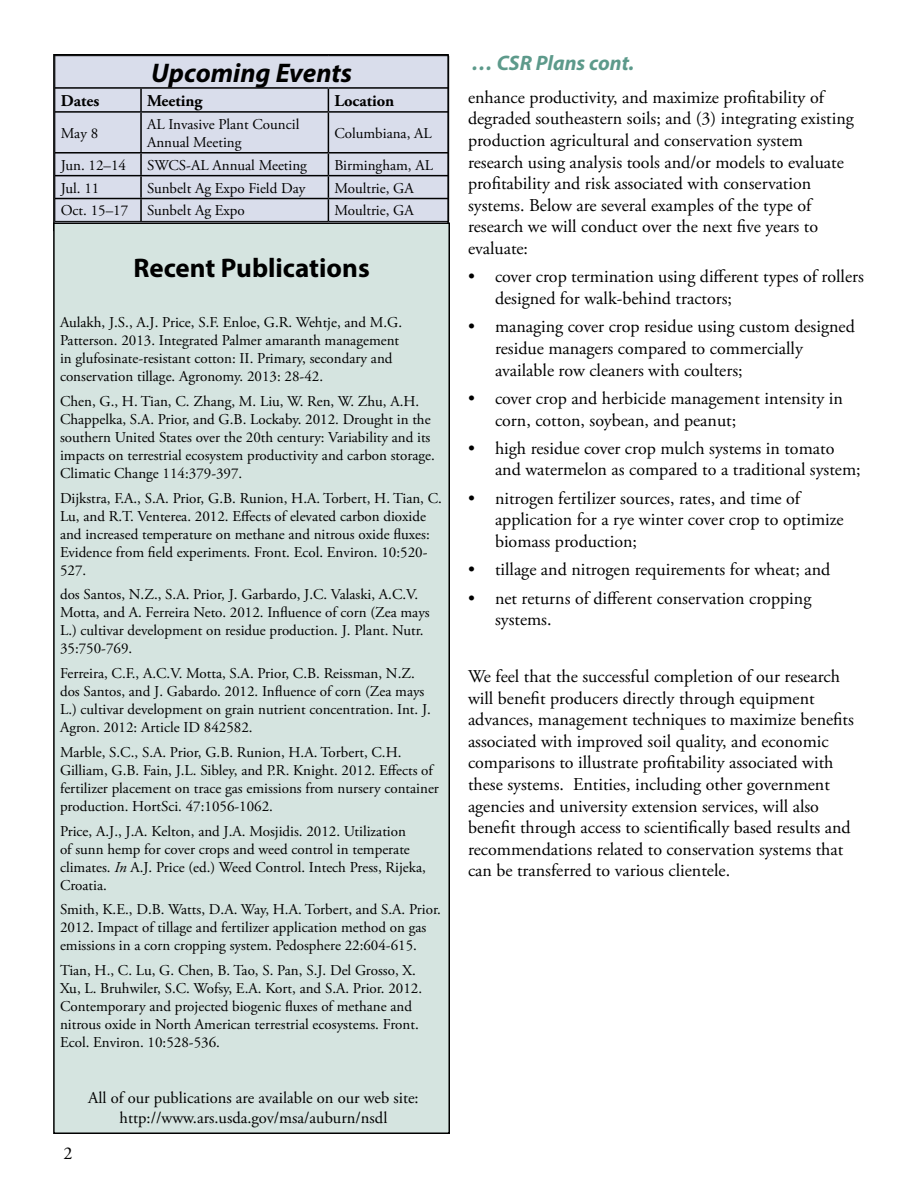
<style>
.page{position:relative;width:918px;height:1188px;background:#fff}
.page>*{position:absolute;margin:0;border:0;box-sizing:border-box;transform-origin:0 0}
.Box_Header{font:700 27px "Myriad Pro";color:#000}
.Box_Header-2{font:italic 700 27px "Myriad Pro";color:#000}
.Header_2{font:italic 700 21px "Myriad Pro";color:#5d9a8b}
.Body{font:18px/21.6px "Adobe Garamond Pro";color:#000}
.Body-2{font:16.5px/19.8px "Adobe Garamond Pro";color:#000;text-align:center}
.Table_Header{font:700 16.5px "Adobe Garamond Pro";color:#000}
.Box_Paragraph{font:15px/18px "Adobe Garamond Pro";color:#000}
.Body-3{font:15px/18px "Adobe Garamond Pro";color:#000}
.s1{font-style:italic}
</style>
<div class="page">
<div style="left:54px;top:55px;width:394px;height:175px;background:#d9ddeb"></div>
<hr style="left:55px;top:221px;width:86px;height:1px;background:#000">
<hr style="left:141px;top:221px;width:187px;height:1px;background:#000">
<hr style="left:328px;top:221px;width:121px;height:1px;background:#000">
<hr style="left:140px;top:113px;width:2px;height:39px;background:#000">
<hr style="left:328px;top:113px;width:1px;height:39px;background:#000">
<hr style="left:55px;top:152px;width:86px;height:2px;background:#000">
<hr style="left:141px;top:152px;width:187px;height:2px;background:#000">
<hr style="left:140px;top:154px;width:2px;height:21px;background:#000">
<hr style="left:328px;top:152px;width:120px;height:2px;background:#000">
<hr style="left:55px;top:175px;width:86px;height:1px;background:#000">
<hr style="left:141px;top:175px;width:187px;height:1px;background:#000">
<hr style="left:140px;top:176px;width:2px;height:22px;background:#000">
<hr style="left:328px;top:175px;width:120px;height:1px;background:#000">
<hr style="left:55px;top:198px;width:86px;height:1px;background:#000">
<hr style="left:141px;top:198px;width:187px;height:1px;background:#000">
<hr style="left:140px;top:199px;width:2px;height:22px;background:#000">
<hr style="left:328px;top:198px;width:120px;height:1px;background:#000">
<svg style="left:328px;top:154px;width:1px;height:67px"></svg>
<hr style="left:55px;top:87px;width:86px;height:2px;background:#000">
<hr style="left:141px;top:87px;width:187px;height:2px;background:#000">
<hr style="left:140px;top:89px;width:2px;height:22px;background:#000">
<hr style="left:328px;top:87px;width:120px;height:2px;background:#000">
<svg style="left:328px;top:89px;width:1px;height:22px"></svg>
<hr style="left:55px;top:111px;width:86px;height:2px;background:#000">
<hr style="left:141px;top:111px;width:187px;height:2px;background:#000">
<hr style="left:328px;top:111px;width:120px;height:2px;background:#000">
<div style="left:53px;top:54px;width:396px;height:177px;border:2px solid #000"></div>
<div style="left:54px;top:223px;width:395px;height:910px;background:#d5e4e0"></div>
<div style="left:53px;top:222px;width:397px;height:912px;border:2px solid #000"></div>
<p class="Box_Header-2" style="left:151px;top:55px;width:202px">Upcoming Events</p>
<p class="Table_Header" style="left:61px;top:91px;width:40px">Dates</p>
<p class="Table_Header" style="left:147px;top:91px;width:57px">Meeting</p>
<p class="Table_Header" style="left:334px;top:91px;width:61px">Location</p>
<p class="Body-3" style="left:61px;top:125px;width:39px">May 8</p>
<p class="Body-3" style="left:147px;top:116px;width:154px">AL Invasive Plant Council<br>Annual Meeting</p>
<p class="Body-3" style="left:334px;top:125px;width:99px">Columbiana, AL</p>
<p class="Body-3" style="left:61px;top:156px;width:67px">Jun. 12–14</p>
<p class="Body-3" style="left:147px;top:156px;width:161px">SWCS-AL Annual Meeting</p>
<p class="Body-3" style="left:334px;top:156px;width:100px">Birmingham, AL</p>
<p class="Body-3" style="left:61px;top:179px;width:40px">Jul. 11</p>
<p class="Body-3" style="left:147px;top:179px;width:160px">Sunbelt Ag Expo Field Day</p>
<p class="Body-3" style="left:334px;top:179px;width:81px">Moultrie, GA</p>
<p class="Body-3" style="left:61px;top:202px;width:69px">Oct. 15–17</p>
<p class="Body-3" style="left:147px;top:202px;width:99px">Sunbelt Ag Expo</p>
<p class="Body-3" style="left:334px;top:202px;width:81px">Moultrie, GA</p>
<p class="Box_Header" style="left:133px;top:250px;width:238px">Recent Publications</p>
<p class="Box_Paragraph" style="left:60px;top:314px;width:344px">Aulakh, J.S., A.J. Price, S.F. Enloe, G.R. Wehtje, and M.G.<br>Patterson. 2013. Integrated Palmer amaranth management in glufosinate-resistant cotton: II. Primary, secondary and conservation tillage. Agronomy. 2013: 28-42.</p>
<p class="Box_Paragraph" style="left:60px;top:393px;width:376px">Chen, G., H. Tian, C. Zhang, M. Liu, W. Ren, W. Zhu, A.H.<br>Chappelka, S.A. Prior, and G.B. Lockaby. 2012. Drought in the southern United States over the 20th century: Variability and its impacts on terrestrial ecosystem productivity and carbon storage.<br>Climatic Change 114:379-397.</p>
<p class="Box_Paragraph" style="left:60px;top:489px;width:383px">Dijkstra, F.A., S.A. Prior, G.B. Runion, H.A. Torbert, H. Tian, C.<br>Lu, and R.T. Venterea. 2012. Effects of elevated carbon dioxide and increased temperature on methane and nitrous oxide fluxes:<br>Evidence from field experiments. Front. Ecol. Environ. 10:520- 527.</p>
<p class="Box_Paragraph" style="left:60px;top:586px;width:371px">dos Santos, N.Z., S.A. Prior, J. Garbardo, J.C. Valaski, A.C.V.<br>Motta, and A. Ferreira Neto. 2012. Influence of corn (Zea mays L.) cultivar development on residue production. J. Plant. Nutr.<br>35:750-769.</p>
<p class="Box_Paragraph" style="left:60px;top:665px;width:372px">Ferreira, C.F., A.C.V. Motta, S.A. Prior, C.B. Reissman, N.Z. dos Santos, and J. Gabardo. 2012. Influence of corn (Zea mays L.) cultivar development on grain nutrient concentration. Int. J.<br>Agron. 2012: Article ID 842582.</p>
<p class="Box_Paragraph" style="left:60px;top:744px;width:380px">Marble, S.C., S.A. Prior, G.B. Runion, H.A. Torbert, C.H.<br>Gilliam, G.B. Fain, J.L. Sibley, and P.R. Knight. 2012. Effects of fertilizer placement on trace gas emissions from nursery container production. HortSci. 47:1056-1062.</p>
<p class="Box_Paragraph" style="left:60px;top:822px;width:367px">Price, A.J., J.A. Kelton, and J.A. Mosjidis. 2012. Utilization<br>of sunn hemp for cover crops and weed control in temperate climates. <span class="s1">In</span> A.J. Price (ed.) Weed Control. Intech Press, Rijeka, Croatia.</p>
<p class="Box_Paragraph" style="left:60px;top:901px;width:382px">Smith, K.E., D.B. Watts, D.A. Way, H.A. Torbert, and S.A. Prior.<br>2012. Impact of tillage and fertilizer application method on gas emissions in a corn cropping system. Pedosphere 22:604-615.</p>
<p class="Box_Paragraph" style="left:60px;top:962px;width:364px">Tian, H., C. Lu, G. Chen, B. Tao, S. Pan, S.J. Del Grosso, X.<br>Xu, L. Bruhwiler, S.C. Wofsy, E.A. Kort, and S.A. Prior. 2012.<br>Contemporary and projected biogenic fluxes of methane and nitrous oxide in North American terrestrial ecosystems. Front.<br>Ecol. Environ. 10:528-536.</p>
<p class="Body" style="left:63px;top:1143px;width:10px">2</p>
<p class="Body-2" style="left:88px;top:1088px;width:332px">All of our publications are available on our web site: http://www.ars.usda.gov/msa/auburn/nsdl</p>
<p class="Header_2" style="left:472px;top:49px;width:164px">… CSR Plans cont.</p>
<p class="Body" style="left:468px;top:87px;width:387px">enhance productivity, and maximize profitability of degraded southeastern soils; and (3) integrating existing production agricultural and conservation system research using analysis tools and/or models to evaluate profitability and risk associated with conservation systems. Below are several examples of the type of research we will conduct over the next five years to evaluate:</p>
<p class="Body" style="left:495px;top:267px;width:370px;text-indent:-27px">• cover crop termination using different types of rollers designed for walk-behind tractors;</p>
<p class="Body" style="left:495px;top:316px;width:361px;text-indent:-27px">• managing cover crop residue using custom designed residue managers compared to commercially available row cleaners with coulters;</p>
<p class="Body" style="left:495px;top:388px;width:350px;text-indent:-27px">• cover crop and herbicide management intensity in corn, cotton, soybean, and peanut;</p>
<p class="Body" style="left:495px;top:438px;width:367px;text-indent:-27px">• high residue cover crop mulch systems in tomato and watermelon as compared to a traditional system;</p>
<p class="Body" style="left:495px;top:488px;width:350px;text-indent:-27px">• nitrogen fertilizer sources, rates, and time of application for a rye winter cover crop to optimize biomass production;</p>
<p class="Body" style="left:468px;top:559px;width:364px">• tillage and nitrogen requirements for wheat; and</p>
<p class="Body" style="left:495px;top:588px;width:318px;text-indent:-27px">• net returns of different conservation cropping systems.</p>
<p class="Body" style="left:468px;top:666px;width:388px">We feel that the successful completion of our research will benefit producers directly through equipment advances, management techniques to maximize benefits associated with improved soil quality, and economic comparisons to illustrate profitability associated with these systems. Entities, including other government agencies and university extension services, will also benefit through access to scientifically based results and recommendations related to conservation systems that can be transferred to various clientele.</p>
</div>
